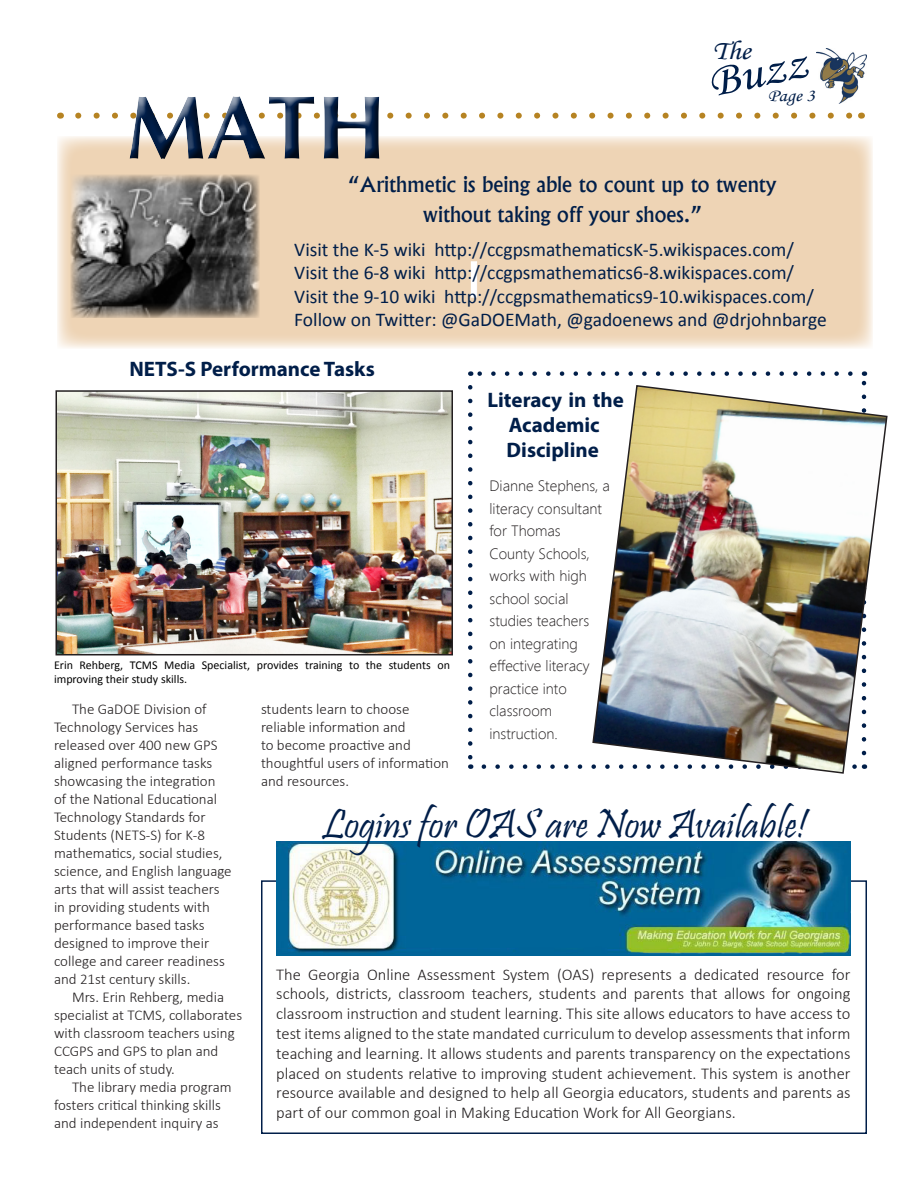
<style>
.page{position:relative;width:918px;height:1188px;background:#fff}
.page>*{position:absolute;margin:0;border:0;box-sizing:border-box;transform-origin:0 0}
.t1{font:700 90px "Optima";color:#001e49}
.t2{font:46.5px "Monotype Corsiva";color:#001e49;scale:1.11 1}
.t3{font:42px "Pristina";color:#001e49}
.t4{font:27px "Monotype Corsiva";color:#001e49;scale:1.11 1}
.t5{font:500 21px "Albertus";color:#001e49}
.t6{font:700 21px/25.2px "Myriad Pro";color:#001e49;text-align:center}
.t7{font:19.5px "Calibri";color:#001e49}
.t8{font:18px "Monotype Corsiva";color:#001e49;scale:1.11 1}
.t9{font:300 16.5px/19.8px "Calibri";color:#231f20;text-align:justify}
.t10{font:300 15px/18px "Calibri";color:#231f20}
.t11{font:300 15px/22.5px "Segoe UI";color:#231f20}
.t12{font:12px/13.5px "Calibri";color:#000}
</style>
<div class="page">
<svg style="left:484px;top:764px;width:108px;height:5px"></svg>
<svg style="left:477px;top:371px;width:373px;height:5px"></svg>
<svg style="left:468px;top:387px;width:4px;height:382px"></svg>
<svg style="left:862px;top:371px;width:4px;height:13px"></svg>
<div style="left:261px;top:880px;width:606px;height:254px;border:2px solid #001e49"></div>
<div style="left:57px;top:136px;width:816px;height:213px;background:#eed4b5"></div>
<svg style="left:78px;top:113px;width:774px;height:6px"></svg>
<img style="left:816px;top:48px;width:51px;height:56px">
<svg style="left:471px;top:262px;width:6px;height:35px"></svg>
<div style="left:472px;top:263px;width:3px;height:33px;border:1px solid #fff"></div>
<img style="left:71px;top:175px;width:189px;height:143px">
<div style="left:119px;top:85px;width:270px;height:81px;background:#fff"></div>
<div style="left:121px;top:89px;width:270px;height:81px;background:#231f20;opacity:.75"></div>
<img style="left:59px;top:393px;width:391px;height:259px">
<div style="left:56px;top:390px;width:397px;height:265px;border:2px solid #231f20"></div>
<img style="left:276px;top:841px;width:574px;height:115px">
<img style="left:592px;top:384px;width:296px;height:390px">
<h1 class="t1" style="left:126px;top:76px;width:262px">MATH</h1>
<p class="t4" style="left:712px;top:34px;width:36px">The</p>
<p class="t2" style="left:702px;top:55px;width:92px;rotate:-12deg">Buzz</p>
<p class="t8" style="left:768px;top:85px;width:44px">Page 3</p>
<p class="t5" style="left:349px;top:171px;width:429px">“Arithmetic is being able to count up to twenty</p>
<p class="t5" style="left:423px;top:201px;width:280px">without taking off your shoes.”</p>
<p class="t7" style="left:294px;top:237px;width:501px">Visit the K-5 wiki http://ccgpsmathematicsK-5.wikispaces.com/</p>
<p class="t7" style="left:294px;top:260px;width:501px">Visit the 6-8 wiki http://ccgpsmathematics6-8.wikispaces.com/</p>
<p class="t7" style="left:294px;top:284px;width:521px">Visit the 9-10 wiki http://ccgpsmathematics9-10.wikispaces.com/</p>
<p class="t7" style="left:294px;top:307px;width:534px">Follow on Twitter: @GaDOEMath, @gadoenews and @drjohnbarge</p>
<p class="t6" style="left:129px;top:356px;width:247px">NETS-S Performance Tasks</p>
<p class="t6" style="left:488px;top:386px;width:138px">Literacy in the<br>Academic</p>
<p class="t6" style="left:507px;top:437px;width:94px">Discipline</p>
<p class="t11" style="left:490px;top:474px;width:122px">Dianne Stephens, a literacy consultant for Thomas<br>County Schools, works with high school social studies teachers<br>on integrating effective literacy practice into classroom instruction.</p>
<p class="t12" style="left:54px;top:659px;width:397px">Erin Rehberg, TCMS Media Specialist, provides training to the students on improving their study skills.</p>
<p class="t10" style="left:54px;top:699px;width:179px;text-indent:18px">The GaDOE Division of<br>Technology Services has released over 400 new GPS aligned performance tasks showcasing the integration<br>of the National Educational<br>Technology Standards for<br>Students (NETS-S) for K-8 mathematics, social studies, science, and English language arts that will assist teachers in providing students with performance based tasks designed to improve their college and career readiness and 21st century skills.</p>
<p class="t10" style="left:54px;top:987px;width:190px;text-indent:18px">Mrs. Erin Rehberg, media specialist at TCMS, collaborates with classroom teachers using<br>CCGPS and GPS to plan and teach units of study.</p>
<p class="t10" style="left:54px;top:1077px;width:179px;text-indent:18px">The library media program fosters critical thinking skills and independent inquiry as</p>
<p class="t10" style="left:261px;top:699px;width:189px">students learn to choose reliable information and<br>to become proactive and thoughtful users of information and resources.</p>
<p class="t3" style="left:322px;top:800px;width:486px">Logins for OAS are Now Available!</p>
<p class="t9" style="left:276px;top:964px;width:576px">The Georgia Online Assessment System (OAS) represents a dedicated resource for schools, districts, classroom teachers, students and parents that allows for ongoing classroom instruction and student learning. This site allows educators to have access to test items aligned to the state mandated curriculum to develop assessments that inform teaching and learning. It allows students and parents transparency on the expectations placed on students relative to improving student achievement. This system is another resource available and designed to help all Georgia educators, students and parents as part of our common goal in Making Education Work for All Georgians.</p>
</div>
